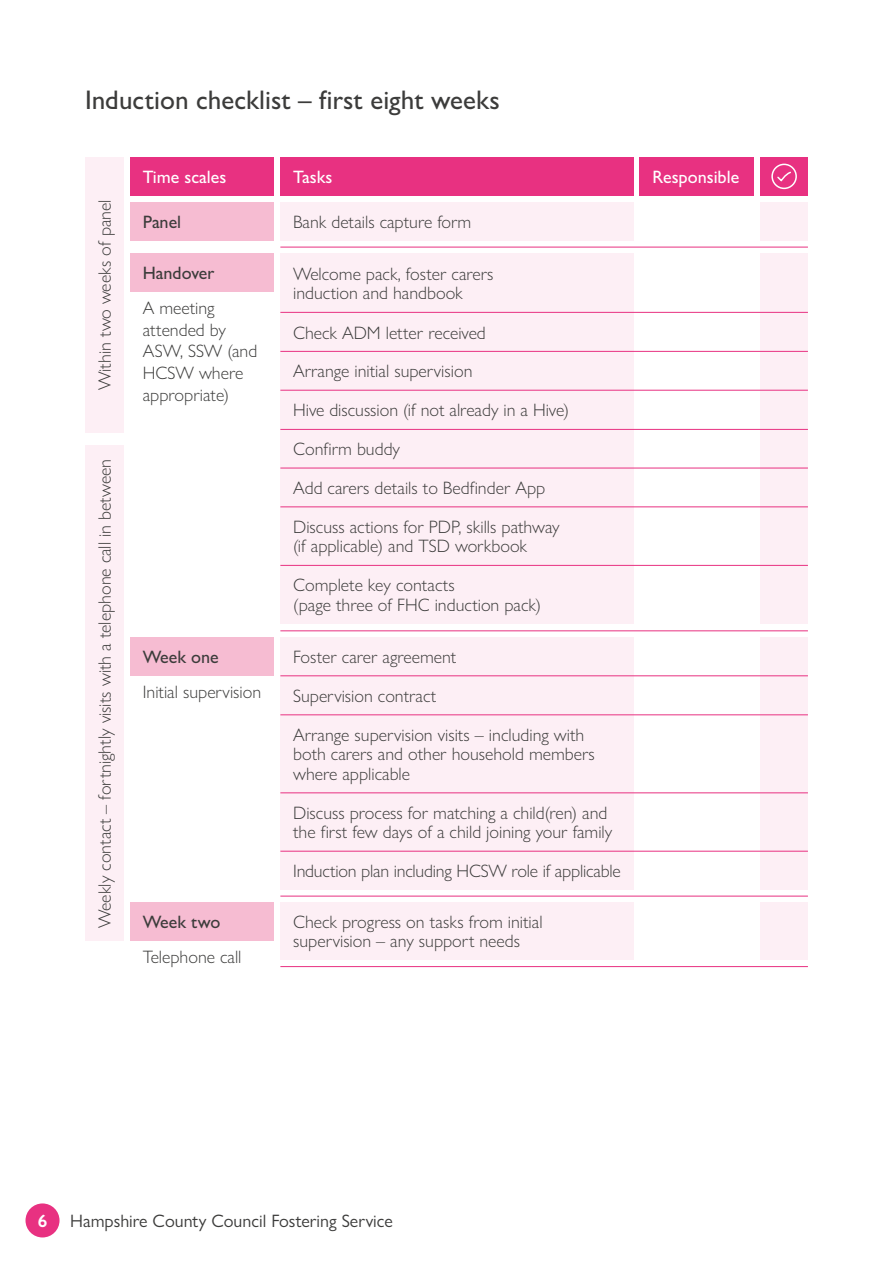
<style>
.page{position:relative;width:893px;height:1263px;background:#fff}
.page>*{position:absolute;margin:0;border:0;box-sizing:border-box;transform-origin:0 0}
.t1{font:500 27px "Gill Sans Nova";color:#3c3c3b}
.t2{font:300 18px/19.5px "Gill Sans Nova";color:#3c3c3b}
.t3{font:18px "Gill Sans Nova";color:#3c3c3b}
.t4{font:500 18px "Gill Sans Nova";color:#3c3c3b}
.t5{font:500 18px "Gill Sans Nova";color:#fff}
.t6{font:600 18px "Gill Sans Nova";color:#fff}
</style>
<div class="page">
<div style="left:26px;top:1203px;width:34px;height:34px;background:#e83181;border-radius:50%"></div>
<div style="left:85px;top:157px;width:39px;height:275px;background:#fdeff5"></div>
<div style="left:85px;top:445px;width:39px;height:496px;background:#fdeff5"></div>
<div style="left:280px;top:202px;width:353px;height:39px;background:#fdeff5"></div>
<div style="left:760px;top:202px;width:48px;height:39px;background:#fdeff5"></div>
<div style="left:280px;top:254px;width:353px;height:370px;background:#fdeff5"></div>
<div style="left:280px;top:637px;width:353px;height:253px;background:#fdeff5"></div>
<div style="left:280px;top:902px;width:353px;height:58px;background:#fdeff5"></div>
<div style="left:760px;top:254px;width:48px;height:370px;background:#fdeff5"></div>
<div style="left:760px;top:637px;width:48px;height:253px;background:#fdeff5"></div>
<div style="left:760px;top:902px;width:48px;height:58px;background:#fdeff5"></div>
<div style="left:130px;top:202px;width:144px;height:39px;background:#f6bcd2"></div>
<div style="left:130px;top:157px;width:144px;height:39px;background:#e83181"></div>
<div style="left:280px;top:157px;width:353px;height:39px;background:#e83181"></div>
<div style="left:640px;top:157px;width:114px;height:39px;background:#e83181"></div>
<div style="left:760px;top:157px;width:48px;height:39px;background:#e83181"></div>
<div style="left:130px;top:254px;width:144px;height:38px;background:#f6bcd2"></div>
<div style="left:130px;top:637px;width:144px;height:39px;background:#f6bcd2"></div>
<div style="left:130px;top:902px;width:144px;height:39px;background:#f6bcd2"></div>
<hr style="left:280px;top:247px;width:528px;height:1px;background:#e83181">
<hr style="left:280px;top:631px;width:528px;height:1px;background:#e83181">
<hr style="left:280px;top:312px;width:528px;height:1px;background:#e83181">
<hr style="left:280px;top:675px;width:528px;height:1px;background:#e83181">
<hr style="left:280px;top:351px;width:528px;height:1px;background:#e83181">
<hr style="left:280px;top:714px;width:528px;height:1px;background:#e83181">
<hr style="left:280px;top:468px;width:528px;height:1px;background:#e83181">
<hr style="left:280px;top:390px;width:528px;height:1px;background:#e83181">
<hr style="left:280px;top:793px;width:528px;height:1px;background:#e83181">
<hr style="left:280px;top:851px;width:528px;height:1px;background:#e83181">
<hr style="left:280px;top:896px;width:528px;height:1px;background:#e83181">
<hr style="left:280px;top:966px;width:528px;height:1px;background:#e83181">
<hr style="left:280px;top:507px;width:528px;height:1px;background:#e83181">
<hr style="left:280px;top:429px;width:528px;height:1px;background:#e83181">
<hr style="left:280px;top:565px;width:528px;height:1px;background:#e83181">
<div style="left:771px;top:164px;width:26px;height:25px;border:2px solid #fff;border-radius:50%"></div>
<svg style="left:777px;top:171px;width:14px;height:11px"></svg>
<h1 class="t1" style="left:85px;top:83px;width:416px">Induction checklist – first eight weeks</h1>
<p class="t2" style="left:95px;top:390px;width:192px;rotate:-90deg">Within two weeks of panel</p>
<p class="t2" style="left:95px;top:928px;width:471px;rotate:-90deg">Weekly contact – fortnightly visits with a telephone call in between</p>
<p class="t5" style="left:143px;top:166px;width:85px">Time scales</p>
<p class="t5" style="left:293px;top:166px;width:41px">Tasks</p>
<p class="t5" style="left:653px;top:166px;width:88px">Responsible</p>
<p class="t4" style="left:143px;top:211px;width:40px">Panel</p>
<p class="t4" style="left:143px;top:262px;width:73px">Handover</p>
<p class="t2" style="left:143px;top:297px;width:116px;line-height:21.6px">A meeting attended by<br>ASW, SSW (and<br>HCSW where appropriate)</p>
<p class="t4" style="left:143px;top:645px;width:78px">Week one</p>
<p class="t2" style="left:143px;top:681px;width:120px">Initial supervision</p>
<p class="t4" style="left:143px;top:911px;width:79px">Week two</p>
<p class="t2" style="left:143px;top:947px;width:100px">Telephone call</p>
<p class="t2" style="left:293px;top:212px;width:180px">Bank details capture form</p>
<p class="t2" style="left:293px;top:263px;width:202px">Welcome pack, foster carers induction and handbook</p>
<p class="t2" style="left:293px;top:323px;width:194px">Check ADM letter received</p>
<p class="t2" style="left:293px;top:361px;width:181px">Arrange initial supervision</p>
<p class="t2" style="left:293px;top:400px;width:277px">Hive discussion (if not already in a Hive)</p>
<p class="t2" style="left:293px;top:439px;width:109px">Confirm buddy</p>
<p class="t2" style="left:293px;top:478px;width:254px">Add carers details to Bedfinder App</p>
<p class="t2" style="left:293px;top:516px;width:268px">Discuss actions for PDP, skills pathway (if applicable) and TSD workbook</p>
<p class="t2" style="left:293px;top:575px;width:249px">Complete key contacts<br>(page three of FHC induction pack)</p>
<p class="t2" style="left:293px;top:646px;width:165px">Foster carer agreement</p>
<p class="t2" style="left:293px;top:686px;width:145px">Supervision contract</p>
<p class="t2" style="left:293px;top:725px;width:303px">Arrange supervision visits – including with both carers and other household members where applicable</p>
<p class="t2" style="left:293px;top:803px;width:321px">Discuss process for matching a child(ren) and the first few days of a child joining your family</p>
<p class="t2" style="left:293px;top:861px;width:329px">Induction plan including HCSW role if applicable</p>
<p class="t2" style="left:293px;top:912px;width:251px">Check progress on tasks from initial supervision – any support needs</p>
<p class="t6" style="left:38px;top:1210px;width:11px">6</p>
<p class="t3" style="left:70px;top:1210px;width:324px">Hampshire County Council Fostering Service</p>
</div>
